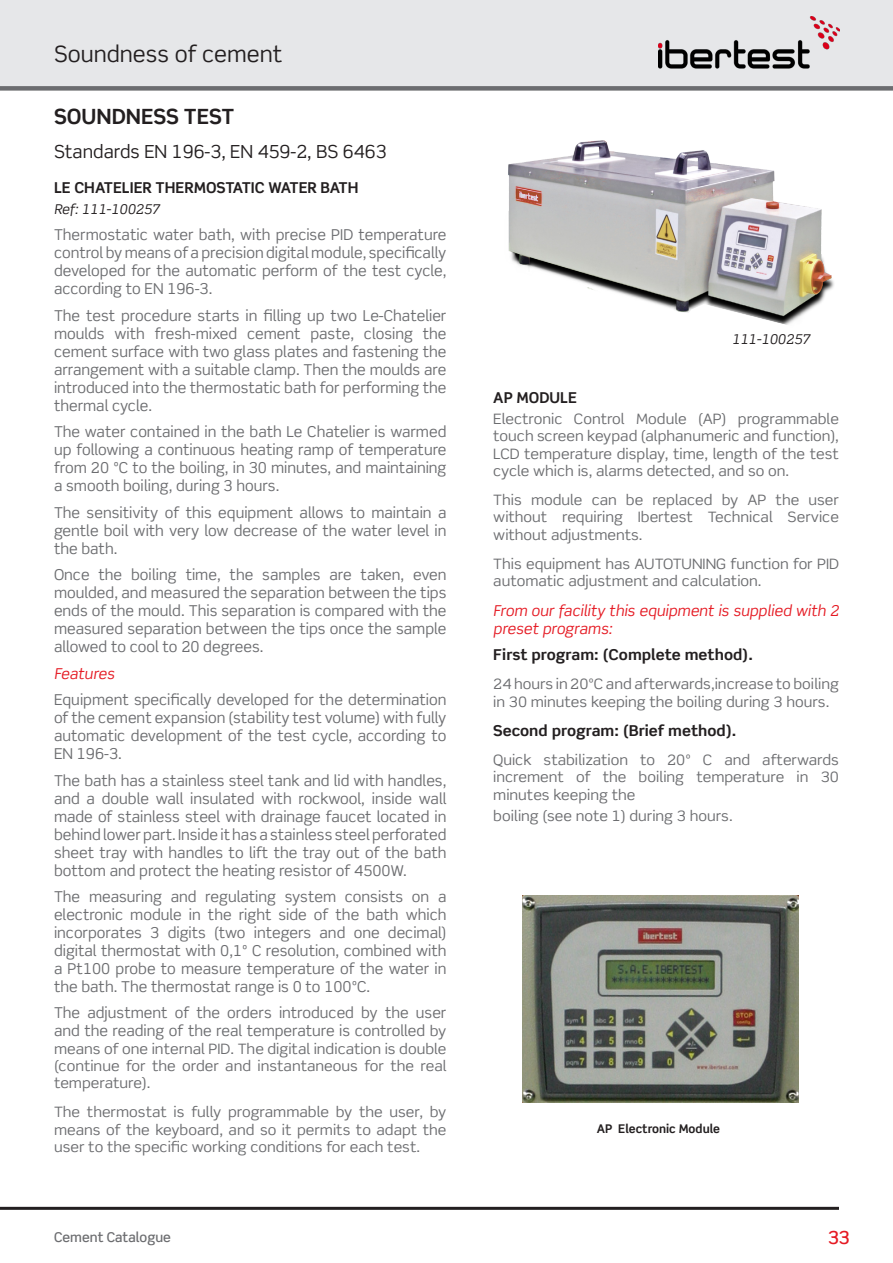
<style>
.page{position:relative;width:893px;height:1263px;background:#fff}
.page>*{position:absolute;margin:0;border:0;box-sizing:border-box;transform-origin:0 0}
.Apartado{font:22.5px "Scene Std";color:#231f20}
.TITULO_BOLD{font:700 21px "Scene Std";color:#231f20}
.t1{font:18px "Scene Std";color:#231f20}
.t2{font:500 18px "Scene Std";color:#e51a23}
.Texto_normal{font:15px/18px "Scene Std";color:#6c6d70;text-align:justify}
.Texto_ROJO_IBERTEST{font:italic 15px/18px "Scene Std";color:#e51a23}
.Texto_normal-2{font:700 15px "Scene Std";color:#231f20;scale:1.05 1}
.NOMBRE_DEL_EQUIPO{font:700 15px "Scene Std";color:#231f20}
.Texto_normal-3{font:14.4px/17.2px "Scene Std";color:#6c6d70;text-align:justify;scale:1.05 1}
.t3{font:500 13.5px "Scene Std";color:#6c6d70}
.Azul_Ref__111-XXXXXX{font:italic 13.5px "Scene Std";color:#231f20}
.Texto_normal-4{font:italic 13.5px "Scene Std";color:#231f20}
.Texto_normal-5{font:700 12px "Scene Std";color:#231f20}
.s1{font-size:14.4px}
</style>
<div class="page">
<hr style="left:0;top:1207px;width:839px;height:3px;background:#231f20">
<div style="left:0;top:0;width:893px;height:89px;background:#e6e7e9"></div>
<img style="left:658px;top:17px;width:181px;height:52px">
<div style="left:0;top:86px;width:893px;height:5px;background:#6c6d70"></div>
<img style="left:522px;top:895px;width:277px;height:207px">
<img style="left:508px;top:140px;width:326px;height:185px">
<p class="Apartado" style="left:54px;top:40px;width:230px">Soundness of cement</p>
<p class="TITULO_BOLD" style="left:54px;top:103px;width:182px">SOUNDNESS TEST</p>
<p class="t1" style="left:54px;top:140px;width:334px">Standards EN 196-3, EN 459-2, BS 6463</p>
<p class="NOMBRE_DEL_EQUIPO" style="left:54px;top:178px;width:306px">LE CHATELIER THERMOSTATIC WATER BATH</p>
<p class="Azul_Ref__111-XXXXXX" style="left:54px;top:200px;width:107px">Ref: 111-100257</p>
<p class="Texto_normal" style="left:54px;top:225px;width:394px">Thermostatic water bath, with precise PID temperature control by means of a precision digital module, specifically developed for the automatic perform of the test cycle, according to EN 196-3.</p>
<p class="Texto_normal" style="left:54px;top:306px;width:394px">The test procedure starts in filling up two Le-Chatelier moulds with fresh-mixed cement paste, closing the cement surface with two glass plates and fastening the arrangement with a suitable clamp. Then the moulds are introduced into the thermostatic bath for performing the thermal cycle.</p>
<p class="Texto_normal" style="left:54px;top:422px;width:394px">The water contained in the bath Le Chatelier is warmed up following a continuous heating ramp of temperature from 20 ºC to the boiling, in 30 minutes, and maintaining a smooth boiling, during 3 hours.</p>
<p class="Texto_normal" style="left:54px;top:503px;width:394px">The sensitivity of this equipment allows to maintain a gentle boil with very low decrease of the water level in the bath.</p>
<p class="Texto_normal" style="left:54px;top:565px;width:394px">Once the boiling time, the samples are taken, even moulded, and measured the separation between the tips ends of the mould. This separation is compared with the measured separation between the tips once the sample allowed to cool to 20 degrees.</p>
<p class="Texto_ROJO_IBERTEST" style="left:54px;top:664px;width:62px">Features</p>
<p class="Texto_normal" style="left:54px;top:690px;width:394px">Equipment specifically developed for the determination of the cement expansion (stability test volume) with fully automatic development of the test cycle, according to EN 196-3.</p>
<p class="Texto_normal" style="left:54px;top:771px;width:394px">The bath has a stainless steel tank and lid with handles, and a double wall insulated with rockwool, inside wall made of stainless steel with drainage faucet located in behind lower part. Inside it has a stainless steel perforated sheet tray with handles to lift the tray out of the bath bottom and protect the heating resistor of 4500W.</p>
<p class="Texto_normal" style="left:54px;top:887px;width:394px">The measuring and regulating system consists on a electronic module in the right side of the bath which incorporates 3 digits (two integers and one decimal) digital thermostat with 0,1º C resolution, combined with a Pt100 probe to measure temperature of the water in the bath. The thermostat range is 0 to 100ºC.</p>
<p class="Texto_normal" style="left:54px;top:1004px;width:394px">The adjustment of the orders introduced by the user and the reading of the real temperature is controlled <span class="s1">by</span></p>
<p class="Texto_normal-3" style="left:54px;top:1040px;width:375px">means of one internal PID. The digital indication is double (continue for the order and instantaneous for the real temperature).</p>
<p class="Texto_normal-3" style="left:54px;top:1103px;width:375px">The thermostat is fully programmable by the user, by means of the keyboard, and so it permits to adapt the user to the specific working conditions for each test.</p>
<p class="t3" style="left:54px;top:1228px;width:119px">Cement Catalogue</p>
<p class="Texto_normal-4" style="left:732px;top:330px;width:80px">111-100257</p>
<p class="NOMBRE_DEL_EQUIPO" style="left:493px;top:388px;width:85px">AP MODULE</p>
<p class="Texto_normal-3" style="left:493px;top:410px;width:331px">Electronic Control Module (AP) programmable touch screen keypad (alphanumeric and function), LCD temperature display, time, length of the test cycle which is, alarms detected, and so on.</p>
<p class="Texto_normal-3" style="left:493px;top:491px;width:331px">This module can be replaced by AP the user without requiring Ibertest Technical Service without adjustments.</p>
<p class="Texto_normal-3" style="left:493px;top:555px;width:331px">This equipment has AUTOTUNING function for PID automatic adjustment and calculation.</p>
<p class="Texto_ROJO_IBERTEST" style="left:493px;top:602px;width:347px">From our facility this equipment is supplied with 2 preset programs:</p>
<p class="Texto_normal-2" style="left:493px;top:645px;width:249px">First program: (Complete method).</p>
<p class="Texto_normal-3" style="left:493px;top:675px;width:331px">24 hours in 20ºC and afterwards,increase to boiling in 30 minutes keeping the boiling during 3 hours.</p>
<p class="Texto_normal-2" style="left:493px;top:721px;width:233px">Second program: (Brief method).</p>
<p class="Texto_normal-3" style="left:493px;top:751px;width:331px">Quick stabilization to 20º C and afterwards increment of the boiling temperature in 30 minutes keeping the</p>
<p class="Texto_normal-3" style="left:493px;top:807px;width:230px">boiling (see note 1) during 3 hours.</p>
<p class="Texto_normal-5" style="left:597px;top:1121px;width:125px">AP Electronic Module</p>
<p class="t2" style="left:828px;top:1226px;width:23px">33</p>
</div>
